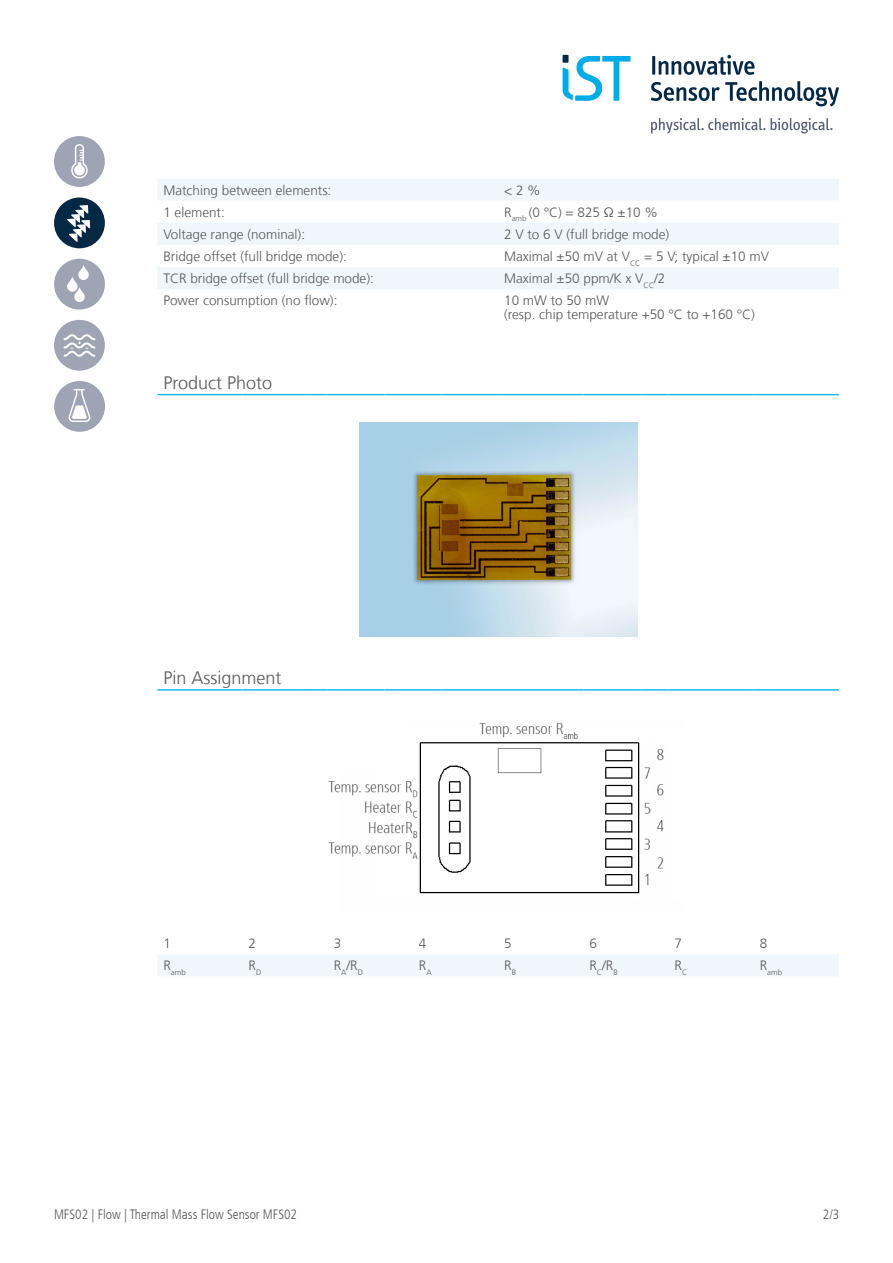
<style>
.page{position:relative;width:893px;height:1263px;background:#fff}
.page>*{position:absolute;margin:0;border:0;box-sizing:border-box;transform-origin:0 0}
.Subheading{font:300 18px "Frutiger LT Com";color:#57585a}
.Text{font:300 13.5px "Frutiger LT Com";color:#57585a}
.t1{font:300 condensed 13.5px "Frutiger LT Com";color:#57585a}
.Text-2{font:300 7.8px "Frutiger LT Com";color:#57585a}
</style>
<div class="page">
<svg style="left:157px;top:179px;width:682px;height:797px"></svg>
<hr style="left:157px;top:689px;width:86px;height:2px;background:#1db8eb">
<hr style="left:243px;top:689px;width:66px;height:2px;background:#1db8eb">
<svg style="left:309px;top:689px;width:19px;height:2px"></svg>
<hr style="left:328px;top:689px;width:57px;height:2px;background:#1db8eb">
<hr style="left:385px;top:689px;width:28px;height:2px;background:#1db8eb">
<hr style="left:413px;top:689px;width:28px;height:2px;background:#1db8eb">
<hr style="left:441px;top:689px;width:57px;height:2px;background:#1db8eb">
<hr style="left:498px;top:689px;width:85px;height:2px;background:#1db8eb">
<hr style="left:583px;top:689px;width:57px;height:2px;background:#1db8eb">
<hr style="left:640px;top:689px;width:29px;height:2px;background:#1db8eb">
<hr style="left:669px;top:689px;width:85px;height:2px;background:#1db8eb">
<hr style="left:754px;top:689px;width:85px;height:2px;background:#1db8eb">
<hr style="left:157px;top:394px;width:86px;height:1px;background:#1db8eb">
<hr style="left:243px;top:394px;width:66px;height:1px;background:#1db8eb">
<svg style="left:309px;top:394px;width:19px;height:1px"></svg>
<hr style="left:328px;top:394px;width:57px;height:1px;background:#1db8eb">
<svg style="left:385px;top:394px;width:56px;height:1px"></svg>
<hr style="left:441px;top:394px;width:57px;height:1px;background:#1db8eb">
<hr style="left:498px;top:394px;width:85px;height:1px;background:#1db8eb">
<hr style="left:583px;top:394px;width:57px;height:1px;background:#1db8eb">
<svg style="left:640px;top:394px;width:29px;height:1px"></svg>
<hr style="left:669px;top:394px;width:85px;height:1px;background:#1db8eb">
<hr style="left:754px;top:394px;width:85px;height:1px;background:#1db8eb">
<img style="left:359px;top:423px;width:278px;height:213px">
<img style="left:312px;top:718px;width:372px;height:195px">
<svg style="left:651px;top:81px;width:188px;height:26px"></svg>
<hr style="left:652px;top:56px;width:3px;height:19px;background:#052844">
<svg style="left:659px;top:55px;width:95px;height:20px"></svg>
<svg style="left:771px;top:118px;width:62px;height:16px"></svg>
<svg style="left:651px;top:118px;width:114px;height:16px"></svg>
<div style="left:563px;top:55px;width:5px;height:8px;background:#052844"></div>
<svg style="left:563px;top:56px;width:68px;height:45px"></svg>
<svg style="left:54px;top:136px;width:51px;height:51px"></svg>
<div style="left:54px;top:197px;width:51px;height:51px;background:#052844;border-radius:50%"></div>
<svg style="left:67px;top:205px;width:23px;height:37px"></svg>
<div style="left:54px;top:259px;width:51px;height:51px;background:#9fa4b5;border-radius:50%"></div>
<svg style="left:67px;top:265px;width:22px;height:37px"></svg>
<div style="left:54px;top:320px;width:51px;height:51px;background:#9fa4b5;border-radius:50%"></div>
<svg style="left:64px;top:334px;width:31px;height:23px"></svg>
<div style="left:54px;top:381px;width:51px;height:51px;background:#9fa4b5;border-radius:50%"></div>
<svg style="left:69px;top:389px;width:21px;height:33px"></svg>
<p class="Text" style="left:163px;top:182px;width:170px">Matching between elements:</p>
<p class="Text" style="left:504px;top:182px;width:38px">&lt; 2 %</p>
<p class="Text" style="left:163px;top:204px;width:63px">1 element:</p>
<p class="Text" style="left:504px;top:204px;width:155px">R<sub>amb</sub> (0 °C) = 825 Ω ±10 %</p>
<p class="Text" style="left:163px;top:226px;width:143px">Voltage range (nominal):</p>
<p class="Text" style="left:504px;top:226px;width:167px">2 V to 6 V (full bridge mode)</p>
<p class="Text" style="left:163px;top:249px;width:185px">Bridge offset (full bridge mode):</p>
<p class="Text" style="left:504px;top:249px;width:266px">Maximal ±50 mV at V<sub>CC</sub> = 5 V; typical ±10 mV</p>
<p class="Text" style="left:163px;top:271px;width:212px">TCR bridge offset (full bridge mode):</p>
<p class="Text" style="left:504px;top:271px;width:163px">Maximal ±50 ppm/K x V<sub>CC</sub>/2</p>
<p class="Text" style="left:163px;top:293px;width:176px">Power consumption (no flow):</p>
<p class="Text" style="left:504px;top:293px;width:107px">10 mW to 50 mW</p>
<p class="Text" style="left:504px;top:306px;width:252px">(resp. chip temperature +50 °C to +160 °C)</p>
<p class="Subheading" style="left:163px;top:372px;width:110px">Product Photo</p>
<p class="Subheading" style="left:163px;top:667px;width:120px">Pin Assignment</p>
<p class="Text" style="left:163px;top:936px;width:9px">1</p>
<p class="Text" style="left:249px;top:936px;width:9px">2</p>
<p class="Text" style="left:334px;top:936px;width:9px">3</p>
<p class="Text" style="left:419px;top:936px;width:9px">4</p>
<p class="Text" style="left:504px;top:936px;width:9px">5</p>
<p class="Text" style="left:589px;top:936px;width:9px">6</p>
<p class="Text" style="left:675px;top:936px;width:9px">7</p>
<p class="Text" style="left:760px;top:936px;width:9px">8</p>
<p class="Text-2" style="left:163px;top:968px;width:24px"><sup>R</sup>amb</p>
<p class="Text" style="left:249px;top:958px;width:14px">R<sub>D</sub></p>
<p class="Text" style="left:334px;top:958px;width:31px">R<sub>A</sub>/R<sub>D</sub></p>
<p class="Text" style="left:419px;top:958px;width:14px">R<sub>A</sub></p>
<p class="Text" style="left:504px;top:958px;width:13px">R<sub>B</sub></p>
<p class="Text" style="left:589px;top:958px;width:30px">R<sub>C</sub>/R<sub>B</sub></p>
<p class="Text" style="left:675px;top:958px;width:14px">R<sub>C</sub></p>
<p class="Text-2" style="left:760px;top:968px;width:24px"><sup>R</sup>amb</p>
<p class="t1" style="left:54px;top:1207px;width:245px">MFS02 | Flow | Thermal Mass Flow Sensor MFS02</p>
<p class="t1" style="left:823px;top:1207px;width:18px">2/3</p>
</div>
